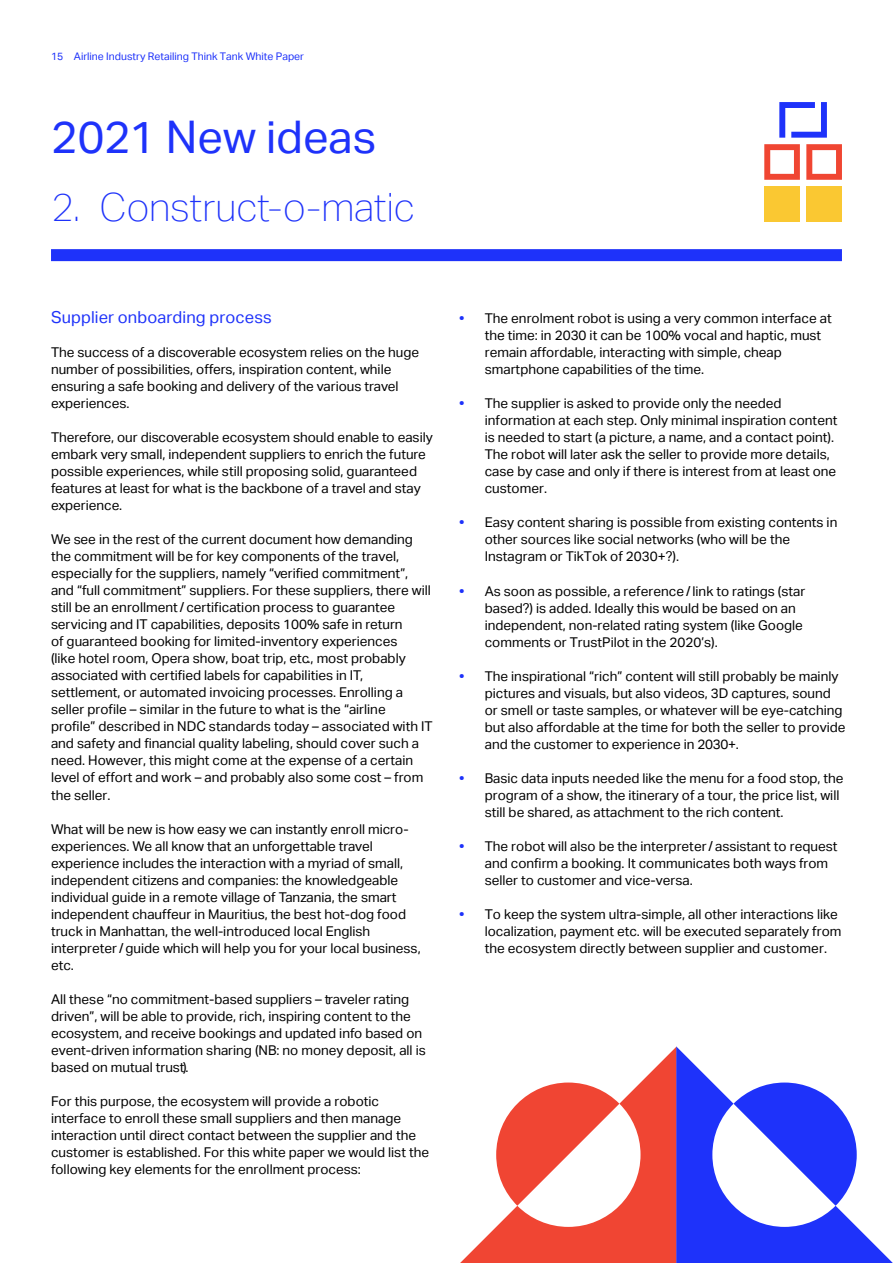
<style>
.page{position:relative;width:893px;height:1263px;background:#fff}
.page>*{position:absolute;margin:0;border:0;box-sizing:border-box;transform-origin:0 0}
.t1{font:45px "Aktiv Grotesk";color:#1e32fa}
.t2{font:100 39px "Aktiv Grotesk";letter-spacing:-.005em;color:#1e32fa}
.t3{font:16.5px "Aktiv Grotesk";letter-spacing:.005em;color:#1e32fa}
.t4{font:13.5px/17px "Aktiv Grotesk";color:#000}
.t5{font:10.5px "Aktiv Grotesk";color:#1e32fa}
.s1{font-weight:700;color:#1e32fa}
</style>
<div class="page">
<div style="left:51px;top:249px;width:791px;height:12px;background:#1e32fa"></div>
<svg style="left:806px;top:144px;width:36px;height:36px"></svg>
<div style="left:806px;top:186px;width:36px;height:35px;background:#fac832"></div>
<div style="left:764px;top:186px;width:36px;height:35px;background:#fac832"></div>
<svg style="left:764px;top:144px;width:36px;height:36px"></svg>
<svg style="left:779px;top:102px;width:48px;height:36px"></svg>
<svg style="left:460px;top:1047px;width:216px;height:216px"></svg>
<svg style="left:496px;top:1082px;width:123px;height:124px"></svg>
<svg style="left:676px;top:1046px;width:217px;height:217px"></svg>
<svg style="left:733px;top:1082px;width:124px;height:124px"></svg>
<p class="t5" style="left:51px;top:50px;width:255px">15 Airline Industry Retailing Think Tank White Paper</p>
<h1 class="t1" style="left:51px;top:111px;width:327px">2021 New ideas</h1>
<h2 class="t2" style="left:51px;top:185px;width:365px">2. Construct-o-matic</h2>
<p class="t3" style="left:51px;top:308px;width:222px">Supplier onboarding process</p>
<p class="t4" style="left:51px;top:344px;width:370px">The success of a discoverable ecosystem relies on the huge number of possibilities, offers, inspiration content, while ensuring a safe booking and delivery of the various travel experiences.</p>
<p class="t4" style="left:51px;top:429px;width:383px">Therefore, our discoverable ecosystem should enable to easily embark very small, independent suppliers to enrich the future possible experiences, while still proposing solid, guaranteed features at least for what is the backbone of a travel and stay experience.</p>
<p class="t4" style="left:51px;top:531px;width:383px">We see in the rest of the current document how demanding the commitment will be for key components of the travel, especially for the suppliers, namely “verified commitment”, and “full commitment” suppliers. For these suppliers, there will still be an enrollment / certification process to guarantee servicing and IT capabilities, deposits 100% safe in return<br>of guaranteed booking for limited-inventory experiences<br>(like hotel room, Opera show, boat trip, etc., most probably associated with certified labels for capabilities in IT, settlement, or automated invoicing processes. Enrolling a seller profile – similar in the future to what is the “airline profile” described in NDC standards today – associated with IT and safety and financial quality labeling, should cover such a need. However, this might come at the expense of a certain level of effort and work – and probably also some cost – from the seller.</p>
<p class="t4" style="left:51px;top:820px;width:371px">What will be new is how easy we can instantly enroll micro&shy;experiences. We all know that an unforgettable travel experience includes the interaction with a myriad of small, independent citizens and companies: the knowledgeable individual guide in a remote village of Tanzania, the smart independent chauffeur in Mauritius, the best hot-dog food truck in Manhattan, the well-introduced local English interpreter / guide which will help you for your local business, etc.</p>
<p class="t4" style="left:51px;top:990px;width:376px">All these “no commitment-based suppliers – traveler rating driven”, will be able to provide, rich, inspiring content to the ecosystem, and receive bookings and updated info based on event-driven information sharing (NB: no money deposit, all is based on mutual trust).</p>
<p class="t4" style="left:51px;top:1092px;width:380px">For this purpose, the ecosystem will provide a robotic interface to enroll these small suppliers and then manage interaction until direct contact between the supplier and the customer is established. For this white paper we would list the following key elements for the enrollment process:</p>
<p class="t4" style="left:485px;top:310px;width:348px;text-indent:-26px"><span class="s1">•</span> The enrolment robot is using a very common interface at the time: in 2030 it can be 100% vocal and haptic, must remain affordable, interacting with simple, cheap smartphone capabilities of the time.</p>
<p class="t4" style="left:485px;top:395px;width:354px;text-indent:-26px"><span class="s1">•</span> The supplier is asked to provide only the needed information at each step. Only minimal inspiration content is needed to start (a picture, a name, and a contact point).<br>The robot will later ask the seller to provide more details, case by case and only if there is interest from at least one customer.</p>
<p class="t4" style="left:485px;top:514px;width:354px;text-indent:-26px"><span class="s1">•</span> Easy content sharing is possible from existing contents in other sources like social networks (who will be the<br>Instagram or TikTok of 2030+?).</p>
<p class="t4" style="left:485px;top:582px;width:322px;text-indent:-26px"><span class="s1">•</span> As soon as possible, a reference / link to ratings (star based?) is added. Ideally this would be based on an independent, non-related rating system (like Google comments or TrustPilot in the 2020’s).</p>
<p class="t4" style="left:485px;top:667px;width:362px;text-indent:-26px"><span class="s1">•</span> The inspirational “rich” content will still probably be mainly pictures and visuals, but also videos, 3D captures, sound or smell or taste samples, or whatever will be eye-catching but also affordable at the time for both the seller to provide and the customer to experience in 2030+.</p>
<p class="t4" style="left:485px;top:769px;width:360px;text-indent:-26px"><span class="s1">•</span> Basic data inputs needed like the menu for a food stop, the program of a show, the itinerary of a tour, the price list, will still be shared, as attachment to the rich content.</p>
<p class="t4" style="left:485px;top:837px;width:354px;text-indent:-26px"><span class="s1">•</span> The robot will also be the interpreter / assistant to request and confirm a booking. It communicates both ways from seller to customer and vice-versa.</p>
<p class="t4" style="left:485px;top:905px;width:358px;text-indent:-26px"><span class="s1">•</span> To keep the system ultra-simple, all other interactions like localization, payment etc. will be executed separately from the ecosystem directly between supplier and customer.</p>
</div>
